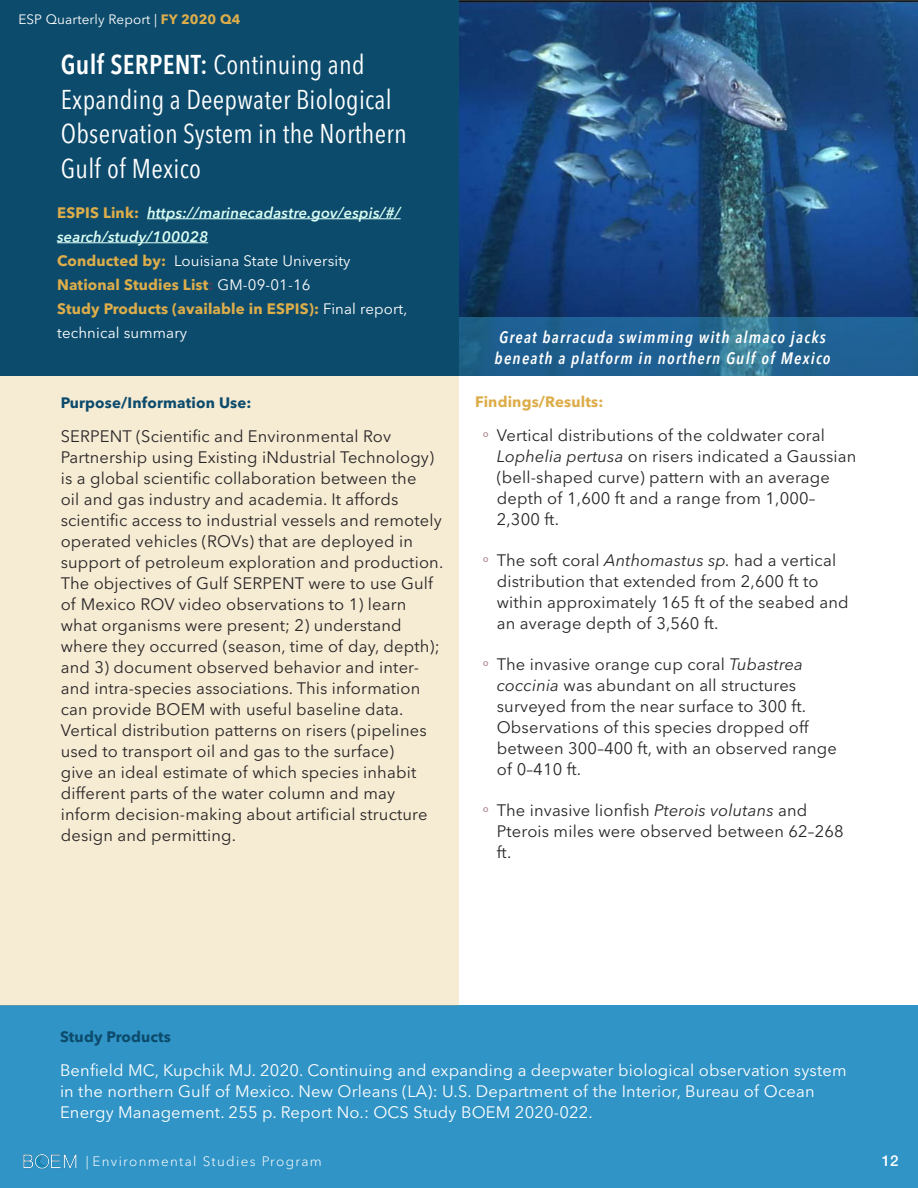
<style>
.page{position:relative;width:918px;height:1188px;background:#fff}
.page>*{position:absolute;margin:0;border:0;box-sizing:border-box;transform-origin:0 0}
.Heading_1{font:condensed 27px/34.5px "Avenir Next LT Pro";letter-spacing:.01em;color:#fff}
.Body_text{font:16.5px/21px "Avenir Next LT Pro";letter-spacing:.01em;color:#282526}
.Body_text-2{font:16.5px/21px "Avenir Next LT Pro";letter-spacing:.01em;color:#fff}
.Caption_Par{font:italic 600 condensed 16.5px/21px "Avenir Next LT Pro";letter-spacing:.075em;color:#fff}
.Body_text-3{font:700 15px/24px "Avenir Next LT Pro";letter-spacing:.01em;color:#ddad4a}
.Body_text-4{font:italic 600 15px/24px "Avenir Next LT Pro";letter-spacing:.01em;color:#dbfff4}
.Body_text-5{font:700 15px "Avenir Next LT Pro";letter-spacing:.01em;color:#0c4b6c}
.Body_text-6{font:15px "Avenir Next LT Pro";letter-spacing:.01em;color:#fff}
.t1{font:500 15px "Helvetica Neue LT Std";color:#fff}
.t2{font:300 13.5px "Avenir Next LT Pro";letter-spacing:.1em;color:#fff}
.t3{font:13.5px "Avenir Next LT Pro";letter-spacing:.01em;color:#fff}
.s1{font-weight:700;color:#ddad4a}
.s2{font-weight:600}
.s3{font-weight:700;font-style:normal;color:#ddad4a}
.s4{color:#513b56}
.s5{font-weight:400;color:#fff}
.s6{font-family:"Myriad Pro";font-size:15px;color:#ae868e}
.s7{font-style:italic}
</style>
<div class="page">
<img style="left:459px;top:0;width:459px;height:318px">
<div style="left:0;top:1005px;width:918px;height:183px;background:#3094c7"></div>
<img style="left:23px;top:1154px;width:54px;height:15px">
<div style="left:0;top:376px;width:459px;height:629px;background:#f6ebd3"></div>
<svg style="left:459px;top:318px;width:459px;height:58px;background:#226492"></svg>
<div style="left:0;top:0;width:459px;height:376px;background:#0c4b6c"></div>
<hr style="left:147px;top:218px;width:254px;height:1px;background:#dbfff4">
<hr style="left:57px;top:242px;width:151px;height:1px;background:#dbfff4">
<p class="t3" style="left:18px;top:11px;width:224px">ESP Quarterly Report | <span class="s1">FY 2020 Q4</span></p>
<p class="Heading_1" style="left:61px;top:48px;width:347px"><span class="s2">Gulf SERPENT:</span> Continuing and<br>Expanding a Deepwater Biological<br>Observation System in the Northern<br>Gulf of Mexico</p>
<p class="Body_text-4" style="left:57px;top:200px;width:345px"><span class="s3">ESPIS Link:</span> https://marinecadastre.gov/espis/#/ search/study/100028</p>
<p class="Body_text-6" style="left:57px;top:251px;width:295px"><span class="s1">Conducted by:</span> Louisiana State University</p>
<p class="Body_text-3" style="left:57px;top:272px;width:255px">National Studies List<span class="s4">:</span> <span class="s5">GM-09-01-16</span></p>
<p class="Body_text-3" style="left:57px;top:296px;width:352px">Study Products (available in ESPIS): <span class="s5">Final report, technical summary</span></p>
<p class="Body_text-5" style="left:61px;top:393px;width:192px">Purpose/Information Use:</p>
<p class="Body_text" style="left:61px;top:426px;width:384px">SERPENT (Scientific and Environmental Rov Partnership using Existing iNdustrial Technology) is a global scientific collaboration between the<br>oil and gas industry and academia. It affords scientific access to industrial vessels and remotely operated vehicles (ROVs) that are deployed in support of petroleum exploration and production.<br>The objectives of Gulf SERPENT were to use Gulf of Mexico ROV video observations to 1) learn what organisms were present; 2) understand where they occurred (season, time of day, depth); and 3) document observed behavior and inter&shy;and intra-species associations. This information can provide BOEM with useful baseline data.<br>Vertical distribution patterns on risers (pipelines used to transport oil and gas to the surface)<br>give an ideal estimate of which species inhabit different parts of the water column and may inform decision-making about artificial structure design and permitting.</p>
<p class="Caption_Par" style="left:495px;top:327px;width:338px">Great barracuda swimming with almaco jacks beneath a platform in northern Gulf of Mexico</p>
<p class="Body_text-3" style="left:475px;top:389px;width:130px">Findings/Results:</p>
<p class="Body_text" style="left:497px;top:424px;width:361px;text-indent:-14px"><span class="s6">º</span> Vertical distributions of the coldwater coral <span class="s7">Lophelia pertusa</span> on risers indicated a Gaussian (bell-shaped curve) pattern with an average depth of 1,600 ft and a range from 1,000– 2,300 ft.</p>
<p class="Body_text" style="left:497px;top:550px;width:353px;text-indent:-14px"><span class="s6">º</span> The soft coral <span class="s7">Anthomastus sp.</span> had a vertical distribution that extended from 2,600 ft to within approximately 165 ft of the seabed and an average depth of 3,560 ft.</p>
<p class="Body_text" style="left:497px;top:654px;width:342px;text-indent:-14px"><span class="s6">º</span> The invasive orange cup coral <span class="s7">Tubastrea coccinia</span> was abundant on all structures surveyed from the near surface to 300 ft.<br>Observations of this species dropped off between 300–400 ft, with an observed range of 0–410 ft.</p>
<p class="Body_text" style="left:497px;top:800px;width:348px;text-indent:-14px"><span class="s6">º</span> The invasive lionfish <span class="s7">Pterois volutans</span> and<br>Pterois miles were observed between 62–268 ft.</p>
<p class="Body_text-5" style="left:60px;top:1027px;width:113px">Study Products</p>
<p class="Body_text-2" style="left:60px;top:1059px;width:788px">Benfield MC, Kupchik MJ. 2020. Continuing and expanding a deepwater biological observation system in the northern Gulf of Mexico. New Orleans (LA): U.S. Department of the Interior, Bureau of Ocean<br>Energy Management. 255 p. Report No.: OCS Study BOEM 2020-022.</p>
<p class="t2" style="left:86px;top:1153px;width:237px">| Environmental Studies Program</p>
<p class="t1" style="left:882px;top:1151px;width:18px">12</p>
</div>
